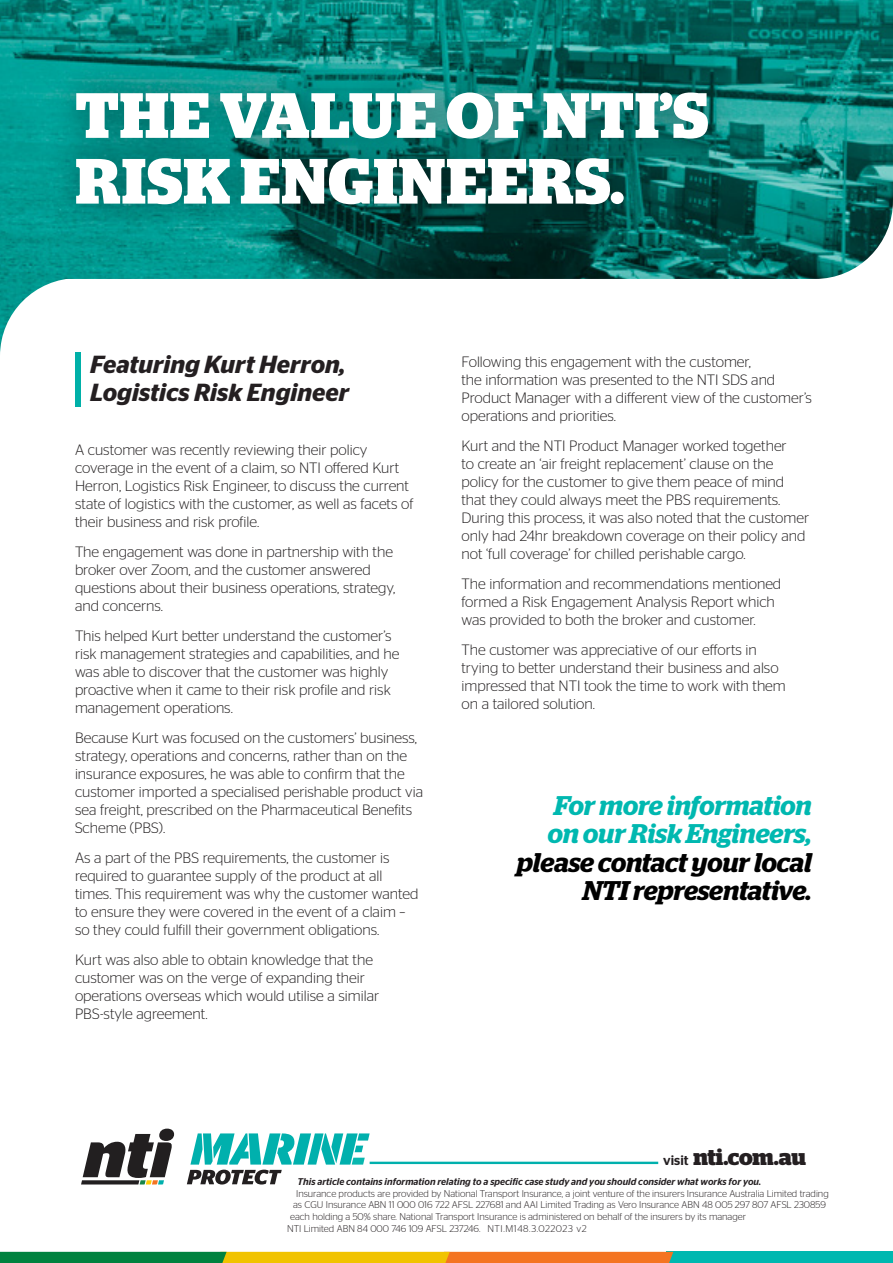
<style>
.page{position:relative;width:893px;height:1263px;background:#fff}
.page>*{position:absolute;margin:0;border:0;box-sizing:border-box;transform-origin:0 0}
.t1{font:700 63.75px/65.7px "Stag";letter-spacing:.02em;color:#fff}
.t2{font:italic 600 27px/28.5px "Stag";letter-spacing:-.005em;color:#000;text-align:right}
.t3{font:italic 600 27px/28.5px "Stag";letter-spacing:-.005em;color:#00b8b0}
.t4{font:italic 600 24.75px/28px "Stag Sans";color:#241f21}
.t5{font:700 22.5px "Stag";letter-spacing:-.01em;color:#241f21}
.t6{font:300 15px/18px "Stag Sans";color:#221f20}
.t7{font:300 9.75px "Stag Sans";color:#241f21}
.t8{font:italic 500 9.75px "Stag Sans";color:#241f21}
.s1{font-family:"Stag Sans";font-weight:500;font-size:13.5px}
</style>
<div class="page">
<img style="left:0;top:0;width:893px;height:279px">
<div style="left:43px;top:58px;width:698px;height:180px;background:#000;opacity:.45"></div>
<div style="left:75px;top:353px;width:5px;height:54px;background:#00b0a8"></div>
<hr style="left:370px;top:1162px;width:288px;height:2px;background:#00b0ad">
<svg style="left:81px;top:1128px;width:93px;height:56px"></svg>
<svg style="left:187px;top:1133px;width:183px;height:51px"></svg>
<div style="left:666px;top:1252px;width:227px;height:11px;background:#00b8b0"></div>
<svg style="left:0;top:1252px;width:673px;height:11px;background:#a09320"></svg>
<h1 class="t1" style="left:76px;top:83px;width:635px">THE VALUE OF NTI’S<br>RISK ENGINEERS.</h1>
<h3 class="t4" style="left:90px;top:350px;width:260px">Featuring Kurt Herron,<br>Logistics Risk Engineer</h3>
<p class="t6" style="left:75px;top:440px;width:340px">A customer was recently reviewing their policy coverage in the event of a claim, so NTI offered Kurt Herron, Logistics Risk Engineer, to discuss the current state of logistics with the customer, as well as facets of their business and risk profile.</p>
<p class="t6" style="left:75px;top:542px;width:322px">The engagement was done in partnership with the broker over Zoom, and the customer answered questions about their business operations, strategy, and concerns.</p>
<p class="t6" style="left:75px;top:626px;width:326px">This helped Kurt better understand the customer’s risk management strategies and capabilities, and he was able to discover that the customer was highly proactive when it came to their risk profile and risk management operations.</p>
<p class="t6" style="left:75px;top:728px;width:350px">Because Kurt was focused on the customers’ business, strategy, operations and concerns, rather than on the insurance exposures, he was able to confirm that the customer imported a specialised perishable product via sea freight, prescribed on the Pharmaceutical Benefits Scheme (PBS).</p>
<p class="t6" style="left:75px;top:848px;width:345px">As a part of the PBS requirements, the customer is required to guarantee supply of the product at all times. This requirement was why the customer wanted to ensure they were covered in the event of a claim – so they could fulfill their government obligations.</p>
<p class="t6" style="left:75px;top:950px;width:306px">Kurt was also able to obtain knowledge that the customer was on the verge of expanding their operations overseas which would utilise a similar PBS-style agreement.</p>
<p class="t6" style="left:461px;top:353px;width:352px">Following this engagement with the customer,<br>the information was presented to the NTI SDS and Product Manager with a different view of the customer’s operations and priorities.</p>
<p class="t6" style="left:461px;top:437px;width:349px">Kurt and the NTI Product Manager worked together<br>to create an ‘air freight replacement’ clause on the policy for the customer to give them peace of mind that they could always meet the PBS requirements.<br>During this process, it was also noted that the customer only had 24hr breakdown coverage on their policy and not ‘full coverage’ for chilled perishable cargo.</p>
<p class="t6" style="left:461px;top:575px;width:321px">The information and recommendations mentioned formed a Risk Engagement Analysis Report which was provided to both the broker and customer.</p>
<p class="t6" style="left:461px;top:641px;width:326px">The customer was appreciative of our efforts in trying to better understand their business and also impressed that NTI took the time to work with them on a tailored solution.</p>
<h2 class="t3" style="left:548px;top:791px;width:266px">For more information on our Risk Engineers,</h2>
<h2 class="t2" style="left:517px;top:848px;width:297px">please contact your local<br>NTI representative.</h2>
<h3 class="t5" style="left:663px;top:1143px;width:144px"><span class="s1">visit</span> nti.com.au</h3>
<p class="t8" style="left:298px;top:1176px;width:465px">This article contains information relating to a specific case study and you should consider what works for you.</p>
<p class="t7" style="left:296px;top:1188px;width:534px">Insurance products are provided by National Transport Insurance, a joint venture of the insurers Insurance Australia Limited trading</p>
<p class="t7" style="left:293px;top:1199px;width:534px">as CGU Insurance ABN 11 000 016 722 AFSL 227681 and AAI Limited Trading as Vero Insurance ABN 48 005 297 807 AFSL 230859</p>
<p class="t7" style="left:290px;top:1211px;width:457px">each holding a 50% share. National Transport Insurance is administered on behalf of the insurers by its manager</p>
<p class="t7" style="left:287px;top:1223px;width:301px">NTI Limited ABN 84 000 746 109 AFSL 237246. NTI.M148.3.022023 v2</p>
</div>
